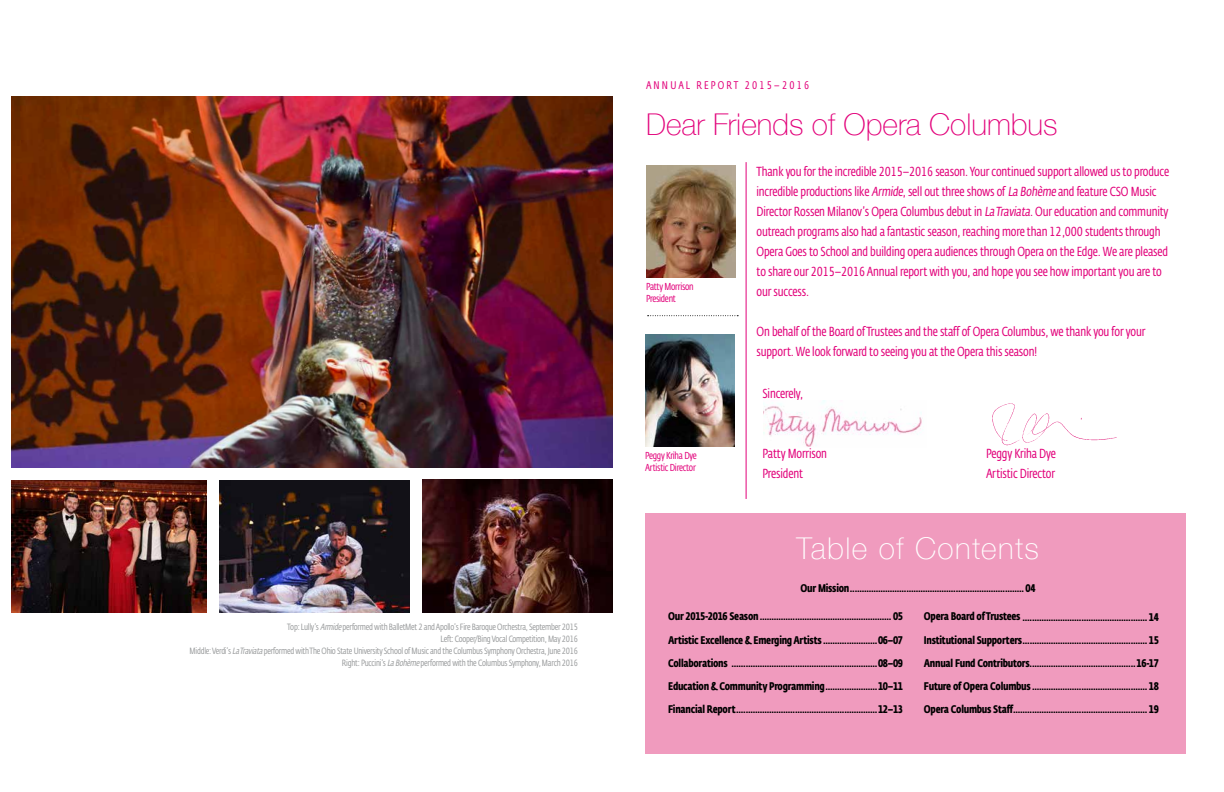
<style>
.page{position:relative;width:1224px;height:792px;background:#fff}
.page>*{position:absolute;margin:0;border:0;box-sizing:border-box;transform-origin:0 0}
.t1{font:100 30px "Helvetica Neue";color:#e2007a}
.t2{font:100 30px "Helvetica Neue";letter-spacing:.05em;color:#fff}
.t3{font:13px/20px "BAA Book TF";letter-spacing:-.01em;color:#e2007a}
.t4{font:11px "BAA Black TF";letter-spacing:-.025em;color:#000}
.t5{font:11px "BAA Book TF";letter-spacing:.2em;color:#e2007a}
.t6{font:10px/12px "BAA Book TF";letter-spacing:-.025em;color:#e2007a}
.t7{font:9px "BAA Black TF";color:#000}
.t8{font:9px/12px "BAA Book TF";letter-spacing:-.025em;color:#9c9e9f;text-align:right}
.s1{font-style:italic}
.s2{font-size:11px}
.s3{font-size:9px}
</style>
<div class="page">
<div style="left:645px;top:513px;width:541px;height:241px;background:#f09bbe"></div>
<img style="left:646px;top:165px;width:89px;height:112px">
<svg style="left:648px;top:315px;width:90px;height:1px"></svg>
<hr style="left:746px;top:162px;width:1px;height:337px;background:#e2007a">
<img style="left:11px;top:96px;width:601px;height:372px">
<img style="left:11px;top:480px;width:196px;height:133px">
<img style="left:219px;top:480px;width:190px;height:133px">
<img style="left:645px;top:334px;width:90px;height:112px">
<img style="left:422px;top:480px;width:190px;height:132px">
<img style="left:992px;top:403px;width:125px;height:43px">
<img style="left:763px;top:400px;width:159px;height:47px">
<p class="t8" style="left:190px;top:621px;width:390px">Top: Lully’s <span class="s1">Armide</span>performed with BalletMet 2 and Apollo’s Fire Baroque Orchestra, September 2015<br>Left: Cooper/Bing Vocal Competition, May 2016<br>Middle: Verdi’s <span class="s1">LaTraviata</span>performed with The Ohio State University School of Music and the Columbus Symphony Orchestra, June 2016<br>Right: Puccini’s <span class="s1">LaBohème</span>performed with the Columbus Symphony, March 2016</p>
<p class="t5" style="left:646px;top:79px;width:165px">ANNUAL REPORT 2015–2016</p>
<h1 class="t1" style="left:646px;top:101px;width:413px">Dear Friends of Opera Columbus</h1>
<p class="t6" style="left:646px;top:281px;width:49px">Patty Morrison<br>President</p>
<p class="t6" style="left:645px;top:450px;width:53px">Peggy Kriha Dye<br>Artistic Director</p>
<p class="t3" style="left:757px;top:162px;width:414px">Thank you for the incredible 2015–2016 season. Your continued support allowed us to produce incredible productions like Armide, sell out three shows of LaBohèmeand feature CSO Music Director Rossen Milanov’s Opera Columbus debut in LaTraviata. Our education and community outreach programs also had a fantastic season, reaching more than 12,000 students through Opera Goes to School and building opera audiences through Opera on the Edge. We are pleased to share our 2015–2016 Annual report with you, and hope you see how important you are to our success.</p>
<h2 class="t3" style="left:757px;top:322px;width:390px">On behalf of the Board of Trustees and the staff of Opera Columbus, we thank you for your support. We look forward to seeing you at the Opera this season!</h2>
<h2 class="t3" style="left:763px;top:383px;width:42px">Sincerely,</h2>
<h2 class="t3" style="left:763px;top:443px;width:66px">Patty Morrison<br>President</h2>
<h2 class="t3" style="left:986px;top:443px;width:71px">Peggy Kriha Dye<br>Artistic Director</h2>
<h1 class="t2" style="left:797px;top:525px;width:244px">Table of Contents</h1>
<p class="t7" style="left:801px;top:583px;width:237px"><span class="s2">Our Mission</span>.......................................................................... <span class="s2">04</span></p>
<p class="t7" style="left:668px;top:612px;width:237px"><span class="s2">Our 2015-2016 Season</span>........................................................ <span class="s2">05</span></p>
<p class="t4" style="left:668px;top:633px;width:237px">Artistic Excellence &amp; Emerging Artists <span class="s3">.......................</span>06–07</p>
<p class="t7" style="left:668px;top:658px;width:237px"><span class="s2">Collaborations</span> ..............................................................<span class="s2">08–09</span></p>
<p class="t4" style="left:668px;top:680px;width:237px">Education &amp; Community Programming<span class="s3">......................</span>10–11</p>
<p class="t7" style="left:668px;top:704px;width:237px"><span class="s2">Financial Report</span>............................................................<span class="s2">12–13</span></p>
<p class="t7" style="left:924px;top:612px;width:236px"><span class="s2">Opera Board of Trustees</span> ..................................................... <span class="s2">14</span></p>
<p class="t7" style="left:924px;top:635px;width:237px"><span class="s2">Institutional Supporters</span>..................................................... <span class="s2">15</span></p>
<p class="t7" style="left:924px;top:658px;width:237px"><span class="s2">Annual Fund Contributors</span>.............................................<span class="s2">16-17</span></p>
<p class="t7" style="left:924px;top:681px;width:237px"><span class="s2">Future of Opera Columbus</span>................................................. <span class="s2">18</span></p>
<p class="t7" style="left:924px;top:705px;width:237px"><span class="s2">Opera Columbus Staff</span>......................................................... <span class="s2">19</span></p>
</div>
